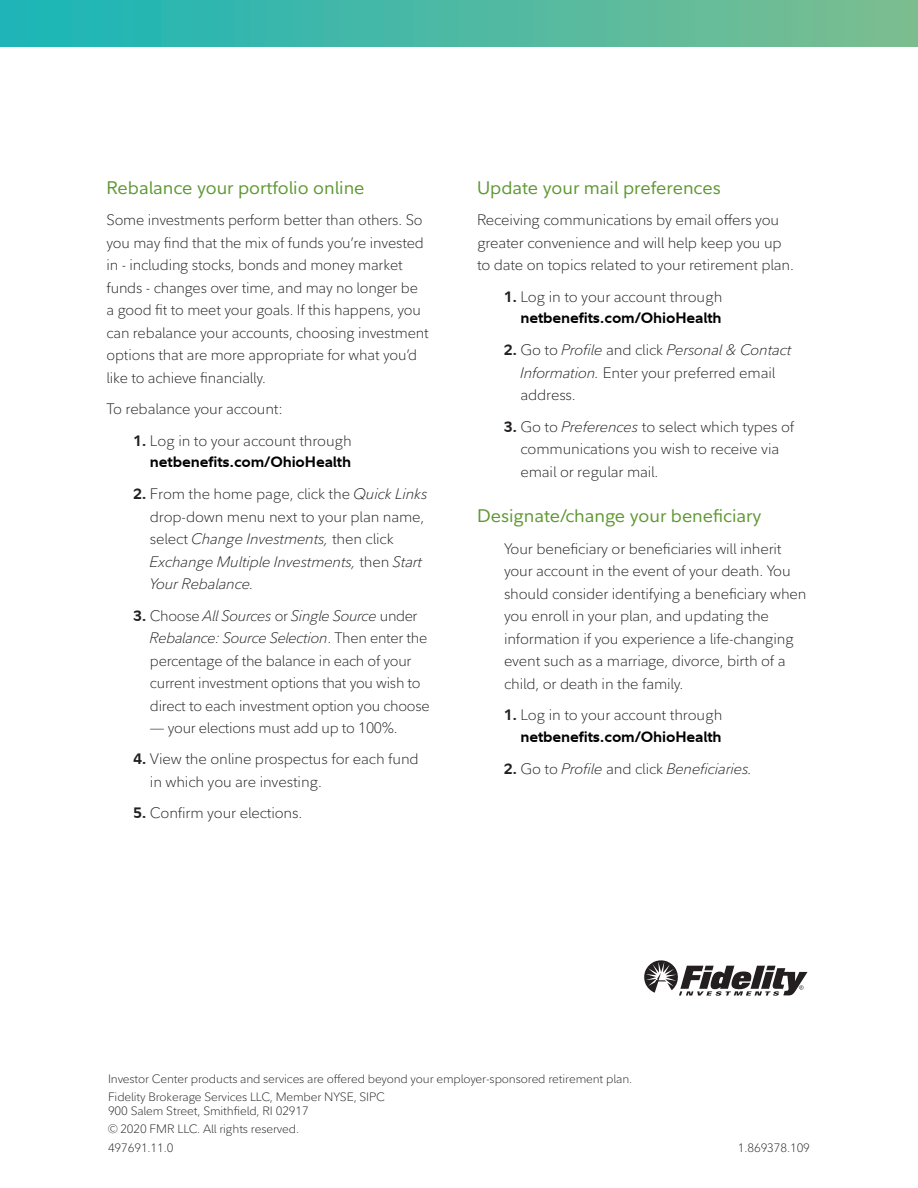
<style>
.page{position:relative;width:918px;height:1188px;background:#fff}
.page>*{position:absolute;margin:0;border:0;box-sizing:border-box;transform-origin:0 0}
.t1{font:18px "Fidelity Sans";color:#5f9832}
.t2{font:300 15px/22.5px "Fidelity Sans";letter-spacing:-.01em;color:#231f20}
.t3{font:700 15px/21.8px "Fidelity Sans";letter-spacing:-.01em;color:#000;text-align:right}
.t4{font:italic 300 15px "Fidelity Sans";letter-spacing:-.01em;color:#231f20}
.t5{font:300 12px/18px "Fidelity Sans";letter-spacing:-.01em;color:#231f20}
.s1{color:#231f20}
.s2{font-weight:300;color:#231f20}
.s3{font-weight:700}
.s4{font-style:italic}
.s5{font-weight:700;font-style:normal}
.s6{font-style:normal}
</style>
<div class="page">
<svg style="left:644px;top:960px;width:164px;height:36px"></svg>
<div style="left:0;top:0;width:918px;height:47px;background:linear-gradient(to right,#1ab5b8,#7dbd8f)"></div>
<p class="t1" style="left:106px;top:175px;width:260px">Rebalance your portfolio online</p>
<p class="t2" style="left:106px;top:209px;width:324px">Some investments perform better than others. So you may find that the mix of funds you’re invested in - including stocks, bonds and money market funds - changes over time, and may no longer be a good fit to meet your goals. If this happens, you can rebalance your accounts, choosing investment options that are more appropriate for what you’d like to achieve financially.</p>
<p class="t2" style="left:106px;top:398px;width:178px">To rebalance your account:</p>
<p class="t3" style="left:134px;top:429px;width:220px"><span class="s1">1.</span> <span class="s2">Log in to your account through </span>netbenefits.com/OhioHealth</p>
<p class="t2" style="left:150px;top:483px;width:279px;text-indent:-16px"><span class="s3">2.</span> From the home page, click the <span class="s4">Quick Links </span>drop-down menu next to your plan name, select <span class="s4">Change Investments,</span> then click <span class="s4">Exchange Multiple Investments,</span> then <span class="s4">Start Your Rebalance.</span></p>
<p class="t2" style="left:150px;top:604px;width:281px;text-indent:-16px"><span class="s3">3.</span> Choose <span class="s4">All Sources</span> or <span class="s4">Single Source</span> under <span class="s4">Rebalance: Source Selection</span>. Then enter the percentage of the balance in each of your current investment options that you wish to direct to each investment option you choose</p>
<p class="t2" style="left:150px;top:717px;width:249px">— your elections must add up to 100%.</p>
<p class="t2" style="left:150px;top:748px;width:270px;text-indent:-16px"><span class="s3">4.</span> View the online prospectus for each fund in which you are investing.</p>
<p class="t2" style="left:134px;top:802px;width:170px"><span class="s3">5.</span> Confirm your elections.</p>
<p class="t1" style="left:477px;top:175px;width:245px">Update your mail preferences</p>
<p class="t2" style="left:477px;top:209px;width:318px">Receiving communications by email offers you greater convenience and will help keep you up to date on topics related to your retirement plan.</p>
<p class="t3" style="left:504px;top:285px;width:220px"><span class="s1">1.</span> <span class="s2">Log in to your account through </span>netbenefits.com/OhioHealth</p>
<p class="t2" style="left:520px;top:339px;width:273px;text-indent:-16px"><span class="s3">2.</span> Go to <span class="s4">Profile</span> and click <span class="s4">Personal &amp; Contact<br>Information.</span> Enter your preferred email address.</p>
<p class="t2" style="left:520px;top:415px;width:275px;text-indent:-16px"><span class="s3">3.</span> Go to <span class="s4">Preferences</span> to select which types of communications you wish to receive via email or regular mail.</p>
<p class="t1" style="left:477px;top:504px;width:286px">Designate/change your beneficiary</p>
<p class="t2" style="left:504px;top:537px;width:304px">Your beneficiary or beneficiaries will inherit your account in the event of your death. You should consider identifying a beneficiary when you enroll in your plan, and updating the information if you experience a life-changing event such as a marriage, divorce, birth of a child, or death in the family.</p>
<p class="t3" style="left:504px;top:703px;width:220px"><span class="s1">1.</span> <span class="s2">Log in to your account through </span>netbenefits.com/OhioHealth</p>
<p class="t4" style="left:504px;top:759px;width:250px"><span class="s5">2.</span> <span class="s6">Go to</span> Profile <span class="s6">and click</span> Beneficiaries.</p>
<p class="t5" style="left:108px;top:1070px;width:526px">Investor Center products and services are offered beyond your employer-sponsored retirement plan.<br>Fidelity Brokerage Services LLC, Member NYSE, SIPC</p>
<p class="t5" style="left:108px;top:1101px;width:202px">900 Salem Street, Smithfield, RI 02917 © 2020 FMR LLC. All rights reserved.</p>
<p class="t5" style="left:108px;top:1139px;width:67px">497691.11.0</p>
<p class="t5" style="left:738px;top:1139px;width:74px">1.869378.109</p>
</div>
